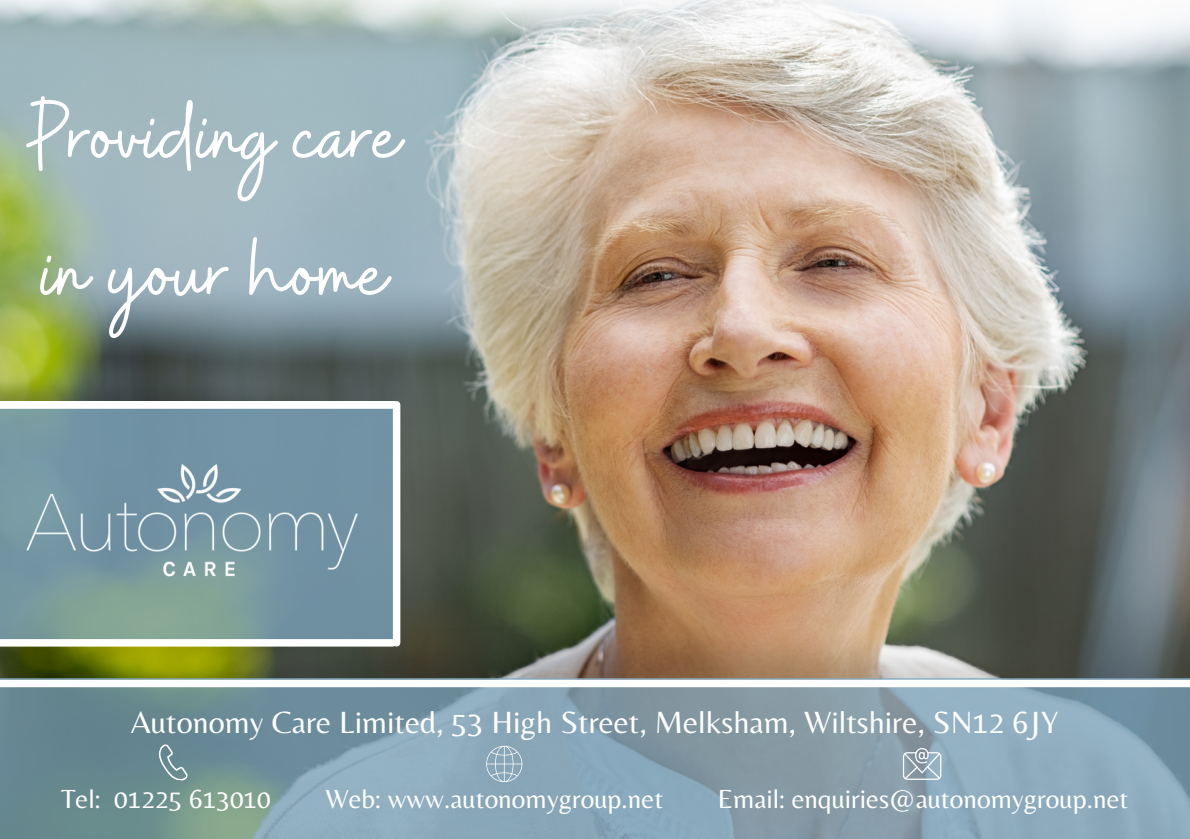
<style>
.page{position:relative;width:1190px;height:839px;background:#fff}
.page>*{position:absolute;margin:0;border:0;box-sizing:border-box;transform-origin:0 0}
.t1{font:98.8px/137px "Buffalo";color:#fff}
.t2{font:32px "Belleza";color:#fff}
.t3{font:27.2px "Belleza";color:#fff}
</style>
<div class="page">
<img style="left:0;top:0;width:1190px;height:564px">
<img style="left:404px;top:564px;width:786px;height:114px">
<svg style="left:0;top:678px;width:1190px;height:160px;background:#819eab"></svg>
<svg style="left:154px;top:743px;width:39px;height:38px"></svg>
<svg style="left:486px;top:745px;width:36px;height:36px"></svg>
<svg style="left:903px;top:748px;width:38px;height:31px"></svg>
<img style="left:0;top:581px;width:411px;height:125px">
<img style="left:0;top:342px;width:411px;height:125px">
<svg style="left:0;top:404px;width:397px;height:239px;background:#7899a0"></svg>
<div style="left:0;top:679px;width:1190px;height:8px;background:#fff"></div>
<div style="left:0;top:639px;width:393px;height:7px;background:#fff"></div>
<div style="left:0;top:401px;width:393px;height:7px;background:#fff"></div>
<div style="left:393px;top:405px;width:7px;height:237px;background:#fff"></div>
<img style="left:0;top:440px;width:404px;height:169px">
<p class="t1" style="left:27px;top:73px;width:375px">Providing care in your home</p>
<p class="t2" style="left:131px;top:703px;width:929px">Autonomy Care Limited, 53 High Street, Melksham, Wiltshire, SN12 6JY</p>
<p class="t3" style="left:61px;top:782px;width:211px">Tel: 01225 613010</p>
<p class="t3" style="left:325px;top:782px;width:339px">Web: www.autonomygroup.net</p>
<p class="t3" style="left:718px;top:782px;width:412px">Email: enquiries@autonomygroup.net</p>
</div>
